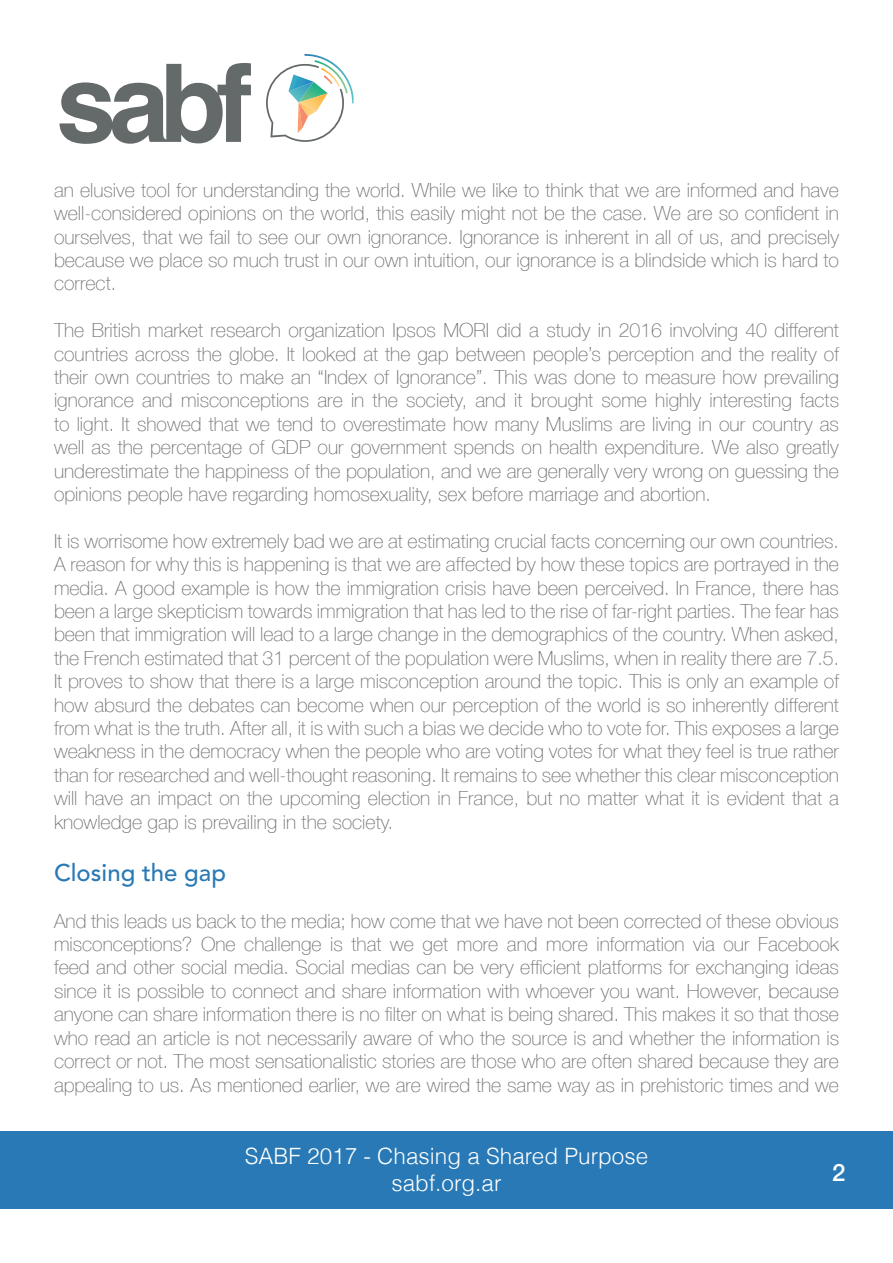
<style>
.page{position:relative;width:893px;height:1263px;background:#fff}
.page>*{position:absolute;margin:0;border:0;box-sizing:border-box;transform-origin:0 0}
.t1{font:500 24px "Avenir LT Std";color:#2879b5}
.t2{font:500 24px "Helvetica Neue";color:#fff}
.t3{font:300 22.5px/27px "Helvetica";color:#fff;text-align:center}
.t4{font:100 19.5px/23.4px "Helvetica Neue LT Com";color:#6f6f6f;text-align:justify}
</style>
<div class="page">
<div style="left:0;top:1131px;width:893px;height:78px;background:#2879b5"></div>
<svg style="left:266px;top:54px;width:88px;height:88px"></svg>
<svg style="left:60px;top:63px;width:191px;height:81px"></svg>
<p class="t4" style="left:54px;top:178px;width:786px">an elusive tool for understanding the world. While we like to think that we are informed and have well-considered opinions on the world, this easily might not be the case. We are so confident in ourselves, that we fail to see our own ignorance. Ignorance is inherent in all of us, and precisely because we place so much trust in our own intuition, our ignorance is a blindside which is hard to correct.</p>
<p class="t4" style="left:54px;top:318px;width:786px">The British market research organization Ipsos MORI did a study in 2016 involving 40 different countries across the globe. It looked at the gap between people’s perception and the reality of their own countries to make an “Index of Ignorance”. This was done to measure how prevailing ignorance and misconceptions are in the society, and it brought some highly interesting facts to light. It showed that we tend to overestimate how many Muslims are living in our country as well as the percentage of GDP our government spends on health expenditure. We also greatly underestimate the happiness of the population, and we are generally very wrong on guessing the opinions people have regarding homosexuality, sex before marriage and abortion.</p>
<p class="t4" style="left:54px;top:529px;width:787px">It is worrisome how extremely bad we are at estimating crucial facts concerning our own countries.<br>A reason for why this is happening is that we are affected by how these topics are portrayed in the media. A good example is how the immigration crisis have been perceived. In France, there has been a large skepticism towards immigration that has led to the rise of far-right parties. The fear has been that immigration will lead to a large change in the demographics of the country. When asked, the French estimated that 31 percent of the population were Muslims, when in reality there are 7.5.<br>It proves to show that there is a large misconception around the topic. This is only an example of how absurd the debates can become when our perception of the world is so inherently different from what is the truth. After all, it is with such a bias we decide who to vote for. This exposes a large weakness in the democracy when the people who are voting votes for what they feel is true rather than for researched and well-thought reasoning. It remains to see whether this clear misconception will have an impact on the upcoming election in France, but no matter what it is evident that a knowledge gap is prevailing in the society.</p>
<p class="t1" style="left:54px;top:859px;width:174px">Closing the gap</p>
<p class="t4" style="left:54px;top:909px;width:787px">And this leads us back to the media; how come that we have not been corrected of these obvious misconceptions? One challenge is that we get more and more information via our Facebook feed and other social media. Social medias can be very efficient platforms for exchanging ideas since it is possible to connect and share information with whoever you want. However, because anyone can share information there is no filter on what is being shared. This makes it so that those who read an article is not necessarily aware of who the source is and whether the information is correct or not. The most sensationalistic stories are those who are often shared because they are appealing to us. As mentioned earlier, we are wired the same way as in prehistoric times and we</p>
<p class="t3" style="left:245px;top:1141px;width:405px">SABF 2017 - Chasing a Shared Purpose sabf.org.ar</p>
<p class="t2" style="left:832px;top:1153px;width:15px">2</p>
</div>
